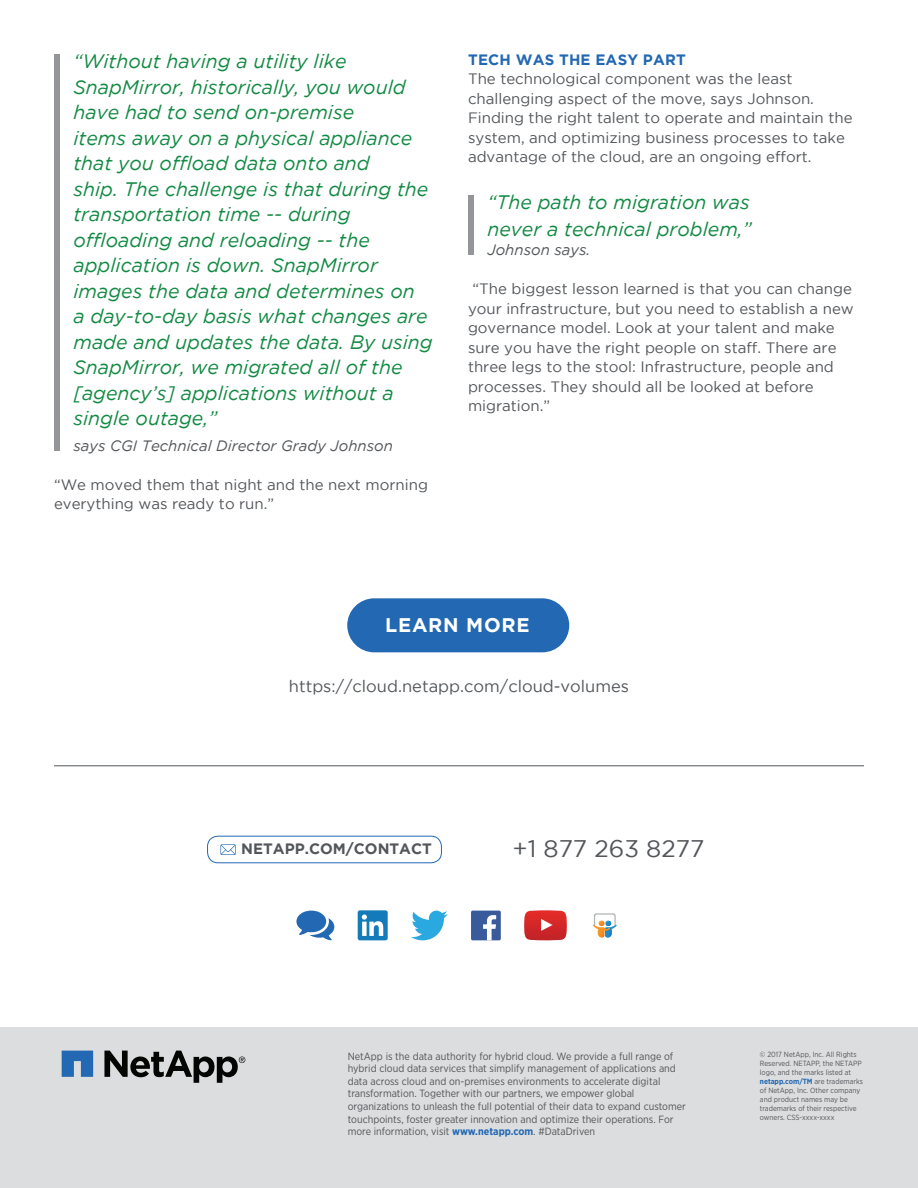
<style>
.page{position:relative;width:918px;height:1188px;background:#fff}
.page>*{position:absolute;margin:0;border:0;box-sizing:border-box;transform-origin:0 0}
.t1{font:24px "Gotham";color:#53565a}
.t2{font:700 19.65px "Gotham";letter-spacing:.04em;color:#fff}
.t3{font:italic 19.5px/25.5px "Gotham";color:#128a43}
.t4{font:16.5px "Gotham";color:#53565a}
.t5{font:15px/19.5px "Gotham";color:#53565a}
.t6{font:italic 15px "Gotham";color:#53565a}
.t7{font:700 15px "Gotham";color:#53565a}
.t8{font:700 15px "Gotham";letter-spacing:.015em;color:#2368b3}
.t9{font:10.5px/12.6px "Gotham Narrow";color:#53565a}
.t10{font:7.5px/9px "Gotham Narrow";color:#53565a}
.s1{font-weight:700;color:#2368b3}
</style>
<div class="page">
<div style="left:0;top:1027px;width:918px;height:161px;background:#dcdddf"></div>
<svg style="left:62px;top:1051px;width:31px;height:26px"></svg>
<svg style="left:104px;top:1051px;width:141px;height:32px"></svg>
<div style="left:347px;top:598px;width:222px;height:54px;background:#2268b3;border-radius:27px"></div>
<div style="left:358px;top:910px;width:30px;height:30px;background:#137bb9;border-radius:2px"></div>
<svg style="left:362px;top:914px;width:21px;height:22px"></svg>
<svg style="left:411px;top:911px;width:37px;height:29px"></svg>
<div style="left:471px;top:911px;width:30px;height:29px;background:#395a9b;border-radius:2px"></div>
<svg style="left:483px;top:915px;width:13px;height:25px"></svg>
<svg style="left:524px;top:910px;width:43px;height:30px"></svg>
<svg style="left:593px;top:913px;width:24px;height:25px"></svg>
<svg style="left:296px;top:911px;width:38px;height:29px"></svg>
<svg style="left:220px;top:844px;width:16px;height:11px"></svg>
<div style="left:207px;top:836px;width:235px;height:27px;border:1px solid #2368b3;border-radius:10px"></div>
<hr style="left:54px;top:765px;width:810px;height:1px;background:#53565a">
<div style="left:468px;top:195px;width:5px;height:60px;background:#939598"></div>
<div style="left:54px;top:54px;width:5px;height:396px;background:#939598"></div>
<p class="t3" style="left:74px;top:49px;width:361px">“Without having a utility like<br>SnapMirror, historically, you would have had to send on-premise<br>items away on a physical appliance that you offload data onto and<br>ship. The challenge is that during the transportation time -- during offloading and reloading -- the application is down. SnapMirror images the data and determines on<br>a day-to-day basis what changes are made and updates the data. By using<br>SnapMirror, we migrated all of the [agency’s] applications without a single outage,”</p>
<p class="t6" style="left:74px;top:437px;width:321px">says CGI Technical Director Grady Johnson</p>
<p class="t5" style="left:54px;top:474px;width:375px">“We moved them that night and the next morning everything was ready to run.”</p>
<p class="t8" style="left:468px;top:51px;width:219px">TECH WAS THE EASY PART</p>
<p class="t5" style="left:468px;top:69px;width:386px">The technological component was the least challenging aspect of the move, says Johnson.<br>Finding the right talent to operate and maintain the system, and optimizing business processes to take advantage of the cloud, are an ongoing effort.</p>
<h3 class="t3" style="left:488px;top:189px;width:266px;line-height:27px">“The path to migration was never a technical problem,”</h3>
<p class="t6" style="left:488px;top:242px;width:104px">Johnson says.</p>
<p class="t5" style="left:468px;top:279px;width:387px;text-indent:4px">“The biggest lesson learned is that you can change your infrastructure, but you need to establish a new governance model. Look at your talent and make sure you have the right people on staff. There are three legs to the stool: Infrastructure, people and processes. They should all be looked at before migration.”</p>
<h2 class="t2" style="left:385px;top:614px;width:146px">LEARN MORE</h2>
<p class="t4" style="left:289px;top:677px;width:342px">https://cloud.netapp.com/cloud-volumes</p>
<p class="t7" style="left:241px;top:840px;width:192px">NETAPP.COM/CONTACT</p>
<h1 class="t1" style="left:512px;top:835px;width:194px">+1 877 263 8277</h1>
<p class="t9" style="left:348px;top:1049px;width:340px">NetApp is the data authority for hybrid cloud. We provide a full range of hybrid cloud data services that simplify management of applications and data across cloud and on-premises environments to accelerate digital transformation. Together with our partners, we empower global organizations to unleash the full potential of their data to expand customer touchpoints, foster greater innovation and optimize their operations. For more information, visit <span class="s1">www.netapp.com</span>. #DataDriven</p>
<p class="t10" style="left:760px;top:1050px;width:105px">© 2017 NetApp, Inc. All Rights<br>Reserved. NETAPP, the NETAPP logo, and the marks listed at <span class="s1">netapp.com/TM</span> are trademarks of NetApp, Inc. Other company and product names may be trademarks of their respective owners. CSS-xxxx-xxxx</p>
</div>
